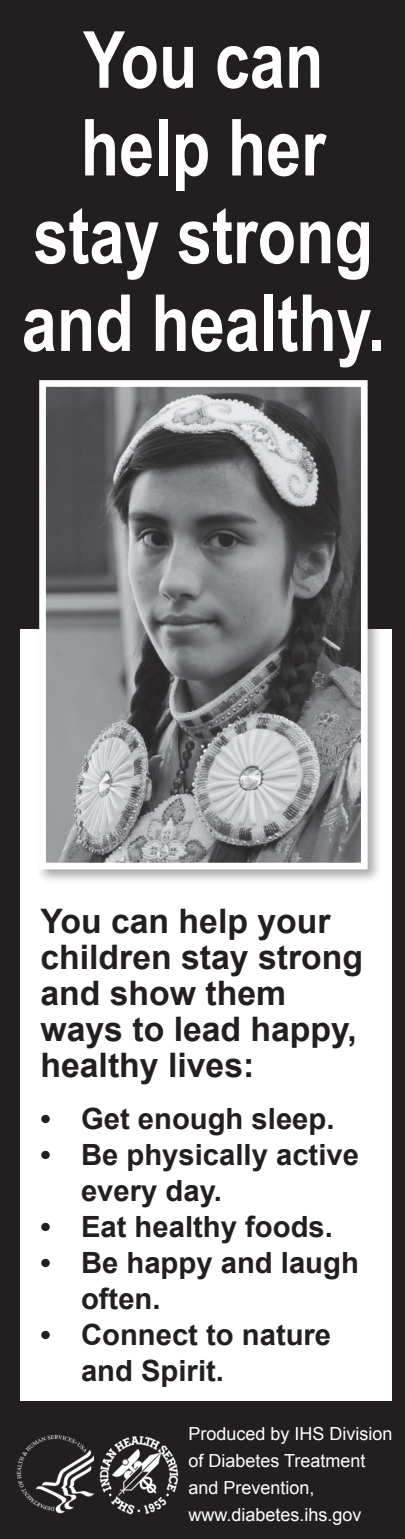
<style>
.page{position:relative;width:405px;height:1539px;background:#231f20}
.page>*{position:absolute;margin:0;border:0;box-sizing:border-box;transform-origin:0 0}
.t1{font:700 78.75px "Arial";color:#fff;scale:.8 1}
.t2{font:700 33.75px/36px "Arial";color:#231f20}
.t3{font:700 29.25px/36px "Arial";color:#231f20}
.Produced_Paragraph{font:18px "Arial";color:#fff}
</style>
<div class="page">
<div style="left:20px;top:629px;width:372px;height:772px;background:#fff"></div>
<div style="left:35px;top:377px;width:347px;height:508px;background:#231f20;opacity:.39"></div>
<img style="left:47px;top:388px;width:313px;height:473px">
<div style="left:39px;top:380px;width:329px;height:489px;border:7px solid #fff"></div>
<img style="left:16px;top:1434px;width:78px;height:80px">
<img style="left:99px;top:1436px;width:80px;height:79px">
<p class="t1" style="left:83px;top:8px;width:302px">You can</p>
<p class="t1" style="left:81px;top:95px;width:308px">help her</p>
<p class="t1" style="left:33px;top:183px;width:426px">stay strong</p>
<p class="t1" style="left:22px;top:271px;width:455px">and healthy.</p>
<p class="t2" style="left:40px;top:904px;width:324px">You can help your children stay strong and show them ways to lead happy, healthy lives:</p>
<p class="t3" style="left:40px;top:1101px;width:296px">• Get enough sleep.</p>
<p class="t3" style="left:81px;top:1137px;width:280px;text-indent:-41px">• Be physically active every day.</p>
<p class="t3" style="left:40px;top:1209px;width:294px">• Eat healthy foods.</p>
<p class="t3" style="left:81px;top:1245px;width:279px;text-indent:-41px">• Be happy and laugh often.</p>
<p class="t3" style="left:81px;top:1317px;width:252px;text-indent:-41px">• Connect to nature and Spirit.</p>
<p class="Produced_Paragraph" style="left:188px;top:1422px;width:206px">Produced by IHS Division</p>
<p class="Produced_Paragraph" style="left:188px;top:1449px;width:179px">of Diabetes Treatment</p>
<p class="Produced_Paragraph" style="left:188px;top:1476px;width:128px">and Prevention,</p>
<p class="Produced_Paragraph" style="left:188px;top:1503px;width:175px">www.diabetes.ihs.gov</p>
</div>
